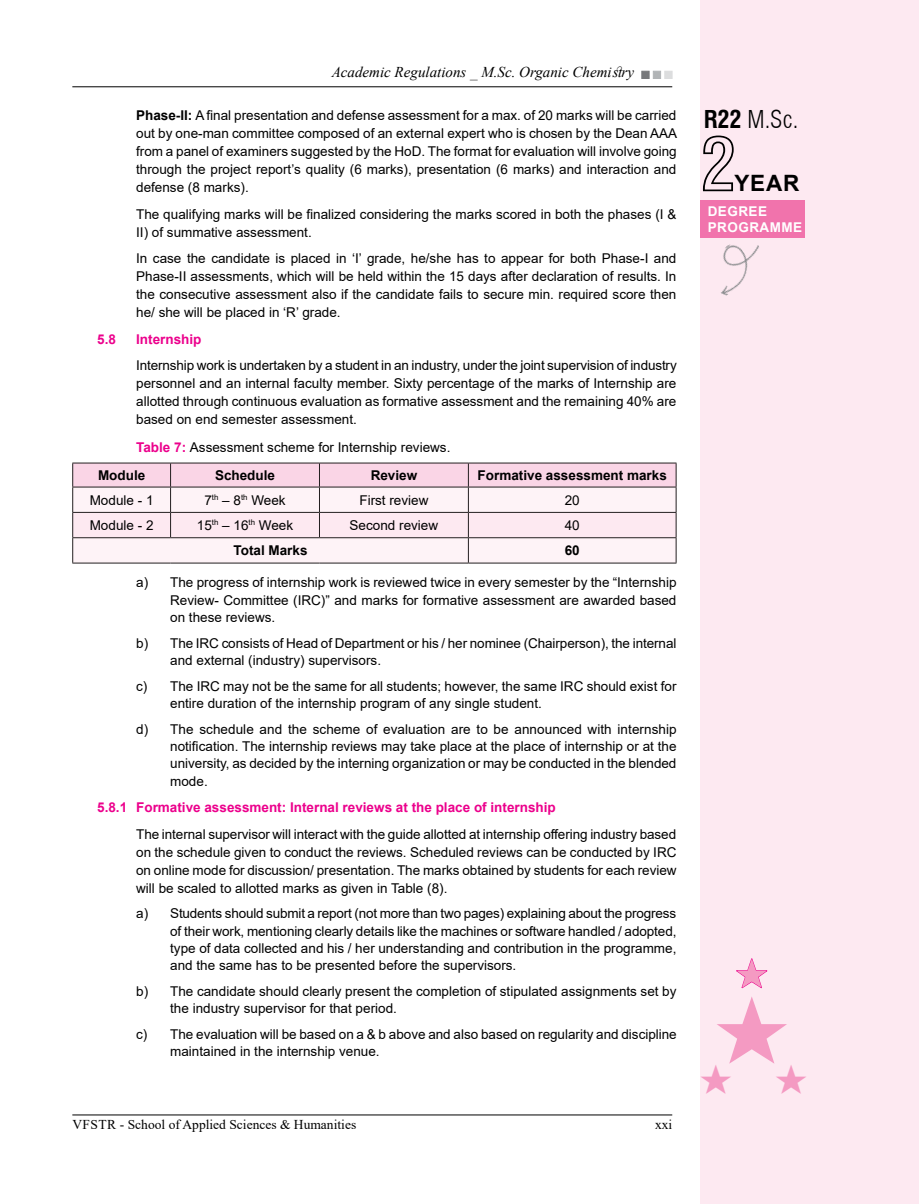
<style>
.page{position:relative;width:919px;height:1204px;background:#fff}
.page>*{position:absolute;margin:0;border:0;box-sizing:border-box;transform-origin:0 0}
.t1{font:73.5px "Swiss 721 BT Bold Condensed Outline";color:#000}
.t2{font:36.75px "Zapf Dingbats IT Cby BT";color:#f49ac2}
.t3{font:300 condensed 24px "Swiss 721 BT";color:#000}
.t4{font:700 22.5px "Arial";color:#000}
.t5{font:italic 15px "Times New Roman";color:#000}
.t6{font:13.5px/18px "Arial";color:#000}
.t7{font:700 13.5px "Arial";color:#ec008c}
.t8{font:700 13.5px "Arial";color:#000}
.t9{font:13.5px "Times New Roman";color:#000}
.t10{font:700 13.5px/16.2px "Arial";letter-spacing:.035em;color:#fff}
.s1{font-weight:700}
.s2{font-weight:700;color:#ec008c}
</style>
<div class="page">
<div style="left:700px;top:0;width:218px;height:1203px;background:#fde9f1"></div>
<div style="left:700px;top:200px;width:104px;height:38px;background:#f173ac"></div>
<img style="left:721px;top:244px;width:38px;height:52px">
<hr style="left:72px;top:1114px;width:600px;height:1px;background:#000">
<hr style="left:72px;top:86px;width:600px;height:1px;background:#000">
<div style="left:641px;top:71px;width:8px;height:8px;background:#77787b;border:1px solid #77787b"></div>
<div style="left:653px;top:71px;width:7px;height:8px;background:#b1b4b6"></div>
<div style="left:664px;top:71px;width:8px;height:8px;background:#dcddde"></div>
<hr style="left:72px;top:462px;width:98px;height:1px;background:#231f20">
<hr style="left:170px;top:462px;width:149px;height:1px;background:#231f20">
<hr style="left:319px;top:462px;width:149px;height:1px;background:#231f20">
<hr style="left:468px;top:462px;width:208px;height:1px;background:#231f20">
<svg style="left:72px;top:463px;width:604px;height:99px"></svg>
<hr style="left:72px;top:562px;width:98px;height:1px;background:#231f20">
<hr style="left:170px;top:562px;width:149px;height:1px;background:#231f20">
<hr style="left:319px;top:562px;width:149px;height:1px;background:#231f20">
<hr style="left:468px;top:562px;width:208px;height:1px;background:#231f20">
<svg style="left:736px;top:958px;width:32px;height:31px"></svg>
<p class="t5" style="left:332px;top:62px;width:304px">Academic Regulations _ M.Sc. Organic Chemistry</p>
<p class="t6" style="left:136px;top:106px;width:542px"><span class="s1">Phase-II :</span> A final presentation and defense assessment for a max. of 20 marks will be carried out by one-man committee composed of an external expert who is chosen by the Dean AAA from a panel of examiners suggested by the HoD. The format for evaluation will involve going through the project report’s quality (6 marks), presentation (6 marks) and interaction and defense (8 marks).</p>
<p class="t6" style="left:136px;top:205px;width:541px">The qualifying marks will be finalized considering the marks scored in both the phases (I &amp;<br>II) of summative assessment.</p>
<p class="t6" style="left:136px;top:249px;width:542px;text-align:justify">In case the candidate is placed in ‘I’ grade, he/she has to appear for both Phase-I and Phase-II assessments, which will be held within the 15 days after declaration of results. In the consecutive assessment also if the candidate fails to secure min. required score then he/ she will be placed in ‘R’ grade.</p>
<p class="t7" style="left:97px;top:329px;width:106px">5.8 I nternship</p>
<p class="t6" style="left:136px;top:356px;width:542px;text-align:justify">Internship work is undertaken by a student in an industry, under the joint supervision of industry personnel and an internal faculty member. Sixty percentage of the marks of Internship are allotted through continuous evaluation as formative assessment and the remaining 40% are based on end semester assessment.</p>
<p class="t6" style="left:98px;top:433px;width:354px;line-height:27.6px;text-indent:38px"><span class="s2">Table 7:</span> Assessment scheme for Internship reviews.<br><span class="s1">Module</span></p>
<p class="t8" style="left:215px;top:465px;width:62px">Schedule</p>
<p class="t8" style="left:370px;top:465px;width:48px">Review</p>
<p class="t8" style="left:477px;top:465px;width:191px">Formative assessment marks</p>
<p class="t6" style="left:90px;top:491px;width:65px">Module - 1</p>
<p class="t6" style="left:204px;top:491px;width:83px">7<sup>th</sup> – 8<sup>th</sup> Week</p>
<p class="t6" style="left:359px;top:491px;width:70px">First review</p>
<p class="t6" style="left:564px;top:491px;width:17px">20</p>
<p class="t6" style="left:90px;top:516px;width:65px">Module - 2</p>
<p class="t6" style="left:197px;top:516px;width:98px">15<sup>th</sup> – 16<sup>th</sup> Week</p>
<p class="t6" style="left:349px;top:516px;width:90px">Second review</p>
<p class="t6" style="left:564px;top:516px;width:17px">40</p>
<p class="t8" style="left:233px;top:541px;width:76px">Total Marks</p>
<p class="t8" style="left:564px;top:541px;width:17px">60</p>
<p class="t6" style="left:170px;top:574px;width:507px;line-height:17.2px;text-align:justify;text-indent:-34px">a) The progress of internship work is reviewed twice in every semester by the “Internship Review- Committee (IRC)” and marks for formative assessment are awarded based on these reviews.</p>
<p class="t6" style="left:170px;top:634px;width:507px;line-height:17.2px;text-indent:-34px">b) The IRC consists of Head of Department or his / her nominee (Chairperson), the internal and external (industry) supervisors.</p>
<p class="t6" style="left:170px;top:677px;width:507px;line-height:17.2px;text-indent:-34px">c) The IRC may not be the same for all students; however, the same IRC should exist for entire duration of the internship program of any single student.</p>
<p class="t6" style="left:170px;top:720px;width:508px;line-height:17.2px;text-align:justify;text-indent:-34px">d) The schedule and the scheme of evaluation are to be announced with internship notification. The internship reviews may take place at the place of internship or at the university, as decided by the interning organization or may be conducted in the blended mode.</p>
<p class="t7" style="left:97px;top:797px;width:460px">5.8.1 Formative assessment: Internal reviews at the place of internship</p>
<p class="t6" style="left:136px;top:824px;width:542px;text-align:justify">The internal supervisor will interact with the guide allotted at internship offering industry based on the schedule given to conduct the reviews. Scheduled reviews can be conducted by IRC on online mode for discussion/ presentation. The marks obtained by students for each review will be scaled to allotted marks as given in Table (8).</p>
<p class="t6" style="left:170px;top:904px;width:508px;line-height:17.2px;text-align:justify;text-indent:-34px">a) Students should submit a report (not more than two pages) explaining about the progress of their work, mentioning clearly details like the machines or software handled / adopted, type of data collected and his / her understanding and contribution in the programme, and the same has to be presented before the supervisors.</p>
<p class="t6" style="left:170px;top:982px;width:507px;line-height:17.2px;text-indent:-34px">b) The candidate should clearly present the completion of stipulated assignments set by the industry supervisor for that period.</p>
<p class="t6" style="left:170px;top:1025px;width:508px;line-height:17.2px;text-indent:-34px">c) The evaluation will be based on a &amp; b above and also based on regularity and discipline maintained in the internship venue.</p>
<p class="t9" style="left:72px;top:1115px;width:285px">VFSTR - School of Applied Sciences &amp; Humanities</p>
<p class="t9" style="left:655px;top:1115px;width:19px">xxi</p>
<h3 class="t3" style="left:703px;top:104px;width:96px"><span class="s1">R22</span> M.Sc.</h3>
<h1 class="t1" style="left:699px;top:119px;width:38px">2</h1>
<h3 class="t4" style="left:734px;top:167px;width:66px">Year</h3>
<p class="t10" style="left:707px;top:203px;width:96px">Degree<br>Programme</p>
<h2 class="t2" style="left:699px;top:1061px;width:109px">★★★</h2>
</div>
